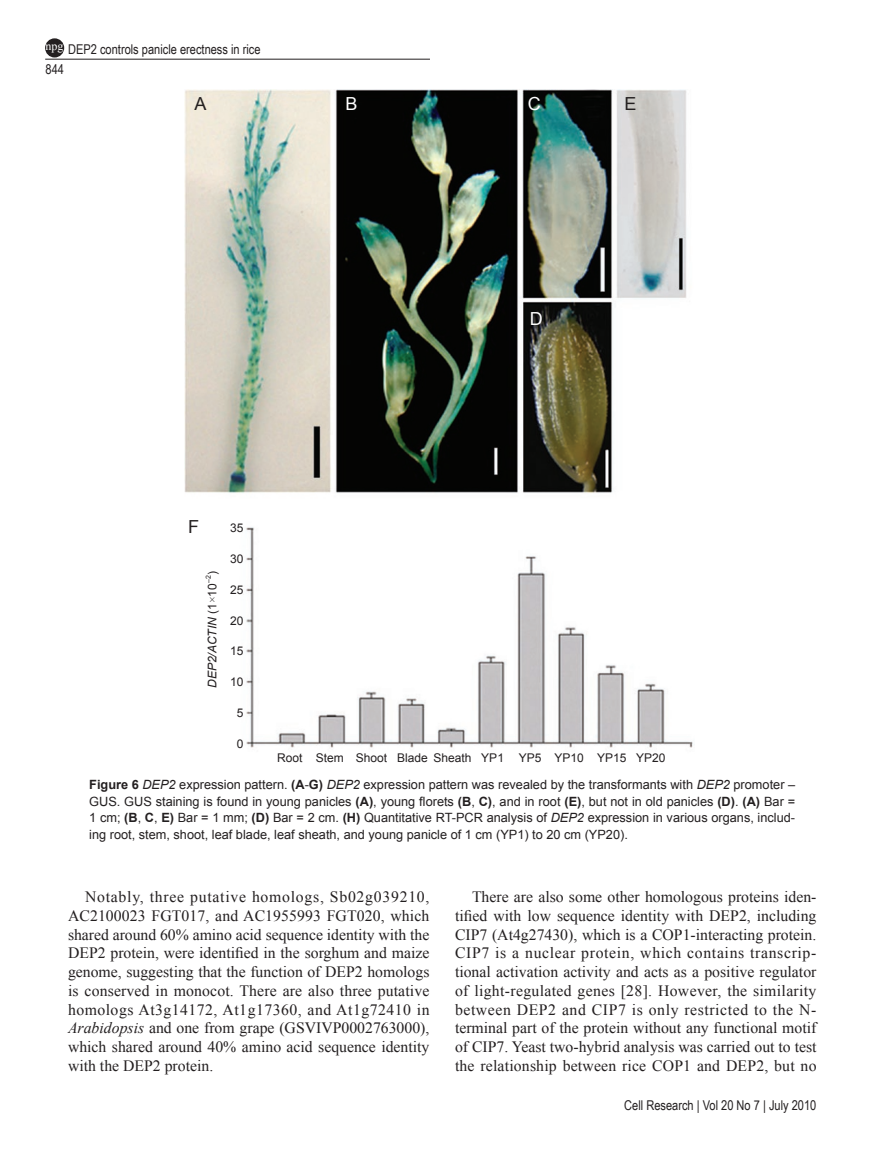
<style>
.page{position:relative;width:893px;height:1170px;background:#fff}
.page>*{position:absolute;margin:0;border:0;box-sizing:border-box;transform-origin:0 0}
.t1{font:18px "Arial";color:#231f20}
.t2{font:18px "Arial";color:#fff}
.t3{font:15.75px/18.8px "Times New Roman PSMT2";color:#231f20;text-align:justify}
.t4{font:15.75px "Times New Roman";color:#231f20}
.t5{font:13.5px "Arial Narrow";color:#231f20}
.t6{font:12.75px/16.5px "Arial";color:#231f20;text-align:justify}
.t7{font:12px "Arial MT2";color:#231f20}
.t8{font:12px "Arial";color:#231f20}
.t9{font:italic 12px "Arial";color:#231f20}
.t10{font:12px "Times New Roman PSMT2";color:#fff}
.t11{font:7.05px "Arial";color:#231f20}
.s1{font-style:normal}
.s2{font-family:"Times New Roman PSMT2";font-style:normal}
.s3{font-weight:700}
.s4{font-style:italic}
.s5{font-family:"Arial MT2"}
.s6{font-family:"Times New Roman";font-style:italic}
</style>
<div class="page">
<hr style="left:45px;top:59px;width:385px;height:1px;background:#231f20">
<div style="left:46px;top:39px;width:17px;height:18px;background:#231f20;border-radius:50%"></div>
<div style="left:45px;top:38px;width:19px;height:19px;border:2px solid #231f20;border-radius:50%"></div>
<img style="left:184px;top:89px;width:509px;height:659px">
<p class="t5" style="left:68px;top:39px;width:194px">DEP2 controls panicle erectness in rice</p>
<p class="t10" style="left:46px;top:38px;width:19px">npg</p>
<p class="t5" style="left:46px;top:59px;width:20px">844</p>
<p class="t1" style="left:195px;top:92px;width:14px">A</p>
<p class="t2" style="left:346px;top:92px;width:14px">B</p>
<p class="t2" style="left:528px;top:92px;width:14px">C</p>
<p class="t1" style="left:625px;top:92px;width:14px">E</p>
<p class="t2" style="left:530px;top:307px;width:14px">D</p>
<p class="t1" style="left:188px;top:514px;width:12px">F</p>
<p class="t8" style="left:204px;top:575px;width:5px;rotate:-90deg">)</p>
<p class="t11" style="left:204px;top:583px;width:9px;rotate:-90deg">–2</p>
<p class="t9" style="left:205px;top:688px;width:106px;rotate:-90deg">DEP2/ACTIN <span class="s1">(1</span><span class="s2">×</span><span class="s1">10</span></p>
<p class="t8" style="left:230px;top:520px;width:15px">35</p>
<p class="t8" style="left:230px;top:551px;width:15px">30</p>
<p class="t8" style="left:230px;top:581px;width:15px">25</p>
<p class="t8" style="left:230px;top:612px;width:15px">20</p>
<p class="t8" style="left:230px;top:643px;width:15px">15</p>
<p class="t8" style="left:230px;top:674px;width:15px">10</p>
<p class="t8" style="left:237px;top:704px;width:8px">5</p>
<p class="t8" style="left:237px;top:735px;width:8px">0</p>
<p class="t7" style="left:277px;top:749px;width:390px">Root Stem Shoot Blade Sheath YP1 YP5 YP10 YP15 YP20</p>
<p class="t6" style="left:89px;top:776px;width:707px"><span class="s3">Figure 6</span> <span class="s4">DEP2</span> expression pattern. <span class="s3">(A</span>-<span class="s3">G)</span> <span class="s4">DEP2</span> expression pattern was revealed by the transformants with <span class="s4">DEP2</span> promoter – GUS. GUS staining is found in young panicles <span class="s3">(A)</span><span class="s5">, young florets</span> <span class="s3">(B</span>, <span class="s3">C)</span>, and in root <span class="s3">(E)</span>, but not in old panicles <span class="s3">(D)</span>. <span class="s3">(A)</span> Bar = 1 cm; <span class="s3">(B</span>, <span class="s3">C</span>, <span class="s3">E)</span> Bar = 1 mm; <span class="s3">(D)</span> Bar = 2 cm. <span class="s3">(H)</span> <span class="s5">Quantitative RT-PCR analysis of</span> <span class="s4">DEP2</span> expression in various organs, includ&shy;ing root, stem, shoot, leaf blade, leaf sheath, and young panicle of 1 cm (YP1) to 20 cm (YP20).</p>
<p class="t3" style="left:68px;top:887px;width:363px;text-indent:17px">Notably, three putative homologs, Sb02g039210, AC2100023 FGT017, and AC1955993 FGT020, which shared around 60% amino acid sequence identity with the</p>
<p class="t4" style="left:68px;top:942px;width:363px">DEP2 protein, were identified in the sorghum and maize</p>
<p class="t3" style="left:68px;top:962px;width:363px">genome, suggesting that the function of DEP2 homologs is conserved in monocot. There are also three putative homologs At3g14172, At1g17360, and At1g72410 in <span class="s6">Arabidopsis</span> and one from grape (GSVIVP0002763000), which shared around 40% amino acid sequence identity with the DEP2 protein.</p>
<p class="t3" style="left:472px;top:887px;width:346px">There are also some other homologous proteins iden-</p>
<p class="t4" style="left:455px;top:904px;width:363px">tified with low sequence identity with DEP2, including</p>
<p class="t3" style="left:455px;top:924px;width:363px">CIP7 (At4g27430), which is a COP1-interacting protein.<br>CIP7 is a nuclear protein, which contains transcrip&shy;tional activation activity and acts as a positive regulator of light-regulated genes [28]. However, the similarity between DEP2 and CIP7 is only restricted to the N&shy;terminal part of the protein without any functional motif of CIP7. Yeast two-hybrid analysis was carried out to test the relationship between rice COP1 and DEP2, but no</p>
<p class="t5" style="left:624px;top:1094px;width:194px">Cell Research | Vol 20 No 7 | July 2010</p>
</div>
